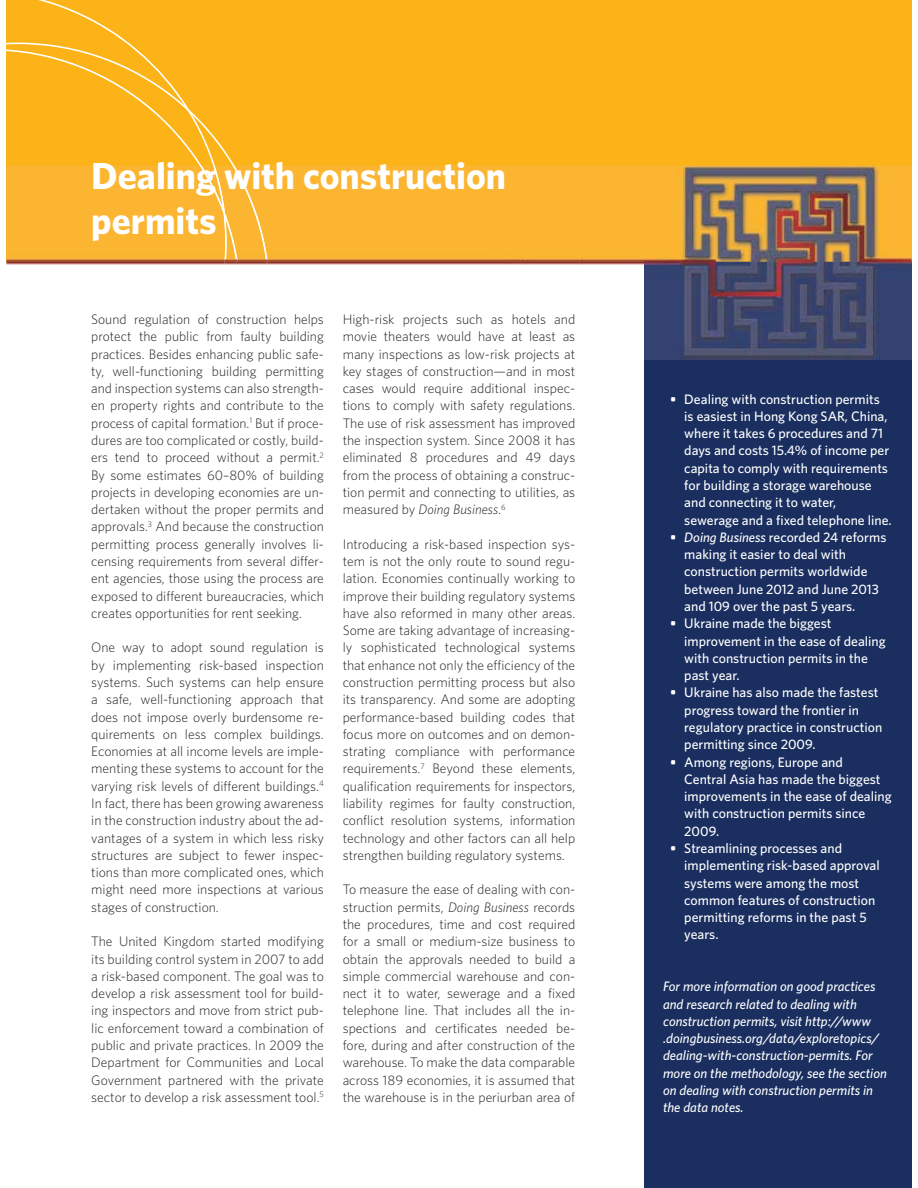
<style>
.page{position:relative;width:918px;height:1188px;background:#fff}
.page>*{position:absolute;margin:0;border:0;box-sizing:border-box;transform-origin:0 0}
.t1{font:700 37.65px/45.3px "Whitney";color:#fff}
.t2{font:300 13.8px/17.2px "Whitney";color:#231f20;text-align:justify}
.t3{font:500 13.8px/17.2px "Whitney";color:#fff}
.t4{font:italic 500 13.8px/17.2px "Whitney";color:#fff}
.s1{font-style:italic}
.s2{font-weight:600}
</style>
<div class="page">
<div style="left:645px;top:259px;width:267px;height:929px;background:#1a2e5f"></div>
<div style="left:6px;top:0;width:906px;height:262px;background:#fbb317"></div>
<svg style="left:55px;top:3px;width:172px;height:162px"></svg>
<svg style="left:38px;top:0;width:17px;height:5px"></svg>
<svg style="left:6px;top:42px;width:49px;height:18px"></svg>
<img style="left:6px;top:165px;width:906px;height:195px">
<img style="left:200px;top:165px;width:38px;height:99px">
<img style="left:232px;top:165px;width:36px;height:98px">
<img style="left:213px;top:165px;width:14px;height:98px">
<h1 class="t1" style="left:91px;top:155px;width:416px">Dealing with construction permits</h1>
<p class="t2" style="left:91px;top:312px;width:234px">Sound regulation of construction helps protect the public from faulty building practices. Besides enhancing public safe&shy;ty, well-functioning building permitting and inspection systems can also strength&shy;en property rights and contribute to the process of capital formation.<sup>1</sup> But if proce&shy;dures are too complicated or costly, build&shy;ers tend to proceed without a permit.<sup>2<br></sup>By some estimates 60–80% of building projects in developing economies are un&shy;dertaken without the proper permits and approvals.<sup>3</sup> And because the construction permitting process generally involves li&shy;censing requirements from several differ&shy;ent agencies, those using the process are exposed to different bureaucracies, which creates opportunities for rent seeking.</p>
<p class="t2" style="left:91px;top:640px;width:234px">One way to adopt sound regulation is by implementing risk-based inspection systems. Such systems can help ensure a safe, well-functioning approach that does not impose overly burdensome re&shy;quirements on less complex buildings.<br>Economies at all income levels are imple&shy;menting these systems to account for the varying risk levels of different buildings.<sup>4<br></sup>In fact, there has been growing awareness in the construction industry about the ad&shy;vantages of a system in which less risky structures are subject to fewer inspec&shy;tions than more complicated ones, which might need more inspections at various stages of construction.</p>
<p class="t2" style="left:91px;top:934px;width:234px">The United Kingdom started modifying its building control system in 2007 to add a risk-based component. The goal was to develop a risk assessment tool for build&shy;ing inspectors and move from strict pub&shy;lic enforcement toward a combination of public and private practices. In 2009 the Department for Communities and Local Government partnered with the private sector to develop a risk assessment tool.<sup>5</sup></p>
<p class="t2" style="left:343px;top:312px;width:234px">High-risk projects such as hotels and movie theaters would have at least as many inspections as low-risk projects at key stages of construction—and in most cases would require additional inspec&shy;tions to comply with safety regulations.<br>The use of risk assessment has improved the inspection system. Since 2008 it has eliminated 8 procedures and 49 days from the process of obtaining a construc&shy;tion permit and connecting to utilities, as measured by <span class="s1">Doing Business</span>.<sup>6</sup></p>
<p class="t2" style="left:343px;top:536px;width:234px">Introducing a risk-based inspection sys&shy;tem is not the only route to sound regu&shy;lation. Economies continually working to improve their building regulatory systems have also reformed in many other areas.<br>Some are taking advantage of increasing&shy;ly sophisticated technological systems that enhance not only the efficiency of the construction permitting process but also its transparency. And some are adopting performance-based building codes that focus more on outcomes and on demon&shy;strating compliance with performance requirements.<sup>7</sup> Beyond these elements, qualification requirements for inspectors, liability regimes for faulty construction, conflict resolution systems, information technology and other factors can all help strengthen building regulatory systems.</p>
<p class="t2" style="left:343px;top:882px;width:234px">To measure the ease of dealing with con&shy;struction permits, <span class="s1">Doing Business</span> records the procedures, time and cost required for a small or medium-size business to obtain the approvals needed to build a simple commercial warehouse and con&shy;nect it to water, sewerage and a fixed telephone line. That includes all the in&shy;spections and certificates needed be&shy;fore, during and after construction of the warehouse. To make the data comparable across 189 economies, it is assumed that the warehouse is in the periurban area of</p>
<p class="t3" style="left:684px;top:391px;width:209px;text-indent:-14px"><span class="s2">•</span> Dealing with construction permits is easiest in Hong Kong SAR, China, where it takes 6 procedures and 71 days and costs 15.4% of income per capita to comply with requirements for building a storage warehouse and connecting it to water, sewerage and a fixed telephone line.</p>
<p class="t3" style="left:684px;top:530px;width:204px;text-indent:-14px"><span class="s2">•</span> <span class="s1">Doing Business</span> recorded 24 reforms making it easier to deal with construction permits worldwide between June 2012 and June 2013 and 109 over the past 5 years.</p>
<p class="t3" style="left:684px;top:616px;width:203px;text-indent:-14px"><span class="s2">•</span> Ukraine made the biggest improvement in the ease of dealing with construction permits in the past year.</p>
<p class="t3" style="left:684px;top:685px;width:200px;text-indent:-14px"><span class="s2">•</span> Ukraine has also made the fastest progress toward the frontier in regulatory practice in construction permitting since 2009.</p>
<p class="t3" style="left:684px;top:754px;width:209px;text-indent:-14px"><span class="s2">•</span> Among regions, Europe and<br>Central Asia has made the biggest improvements in the ease of dealing with construction permits since<br>2009.</p>
<p class="t3" style="left:684px;top:841px;width:197px;text-indent:-14px"><span class="s2">•</span> Streamlining processes and implementing risk-based approval systems were among the most common features of construction permitting reforms in the past 5 years.</p>
<p class="t4" style="left:663px;top:979px;width:225px">For more information on good practices and research related to dealing with construction permits, visit http://www .doingbusiness.org/data/exploretopics/ dealing-with-construction-permits. For more on the methodology, see the section on dealing with construction permits in the data notes.</p>
</div>
